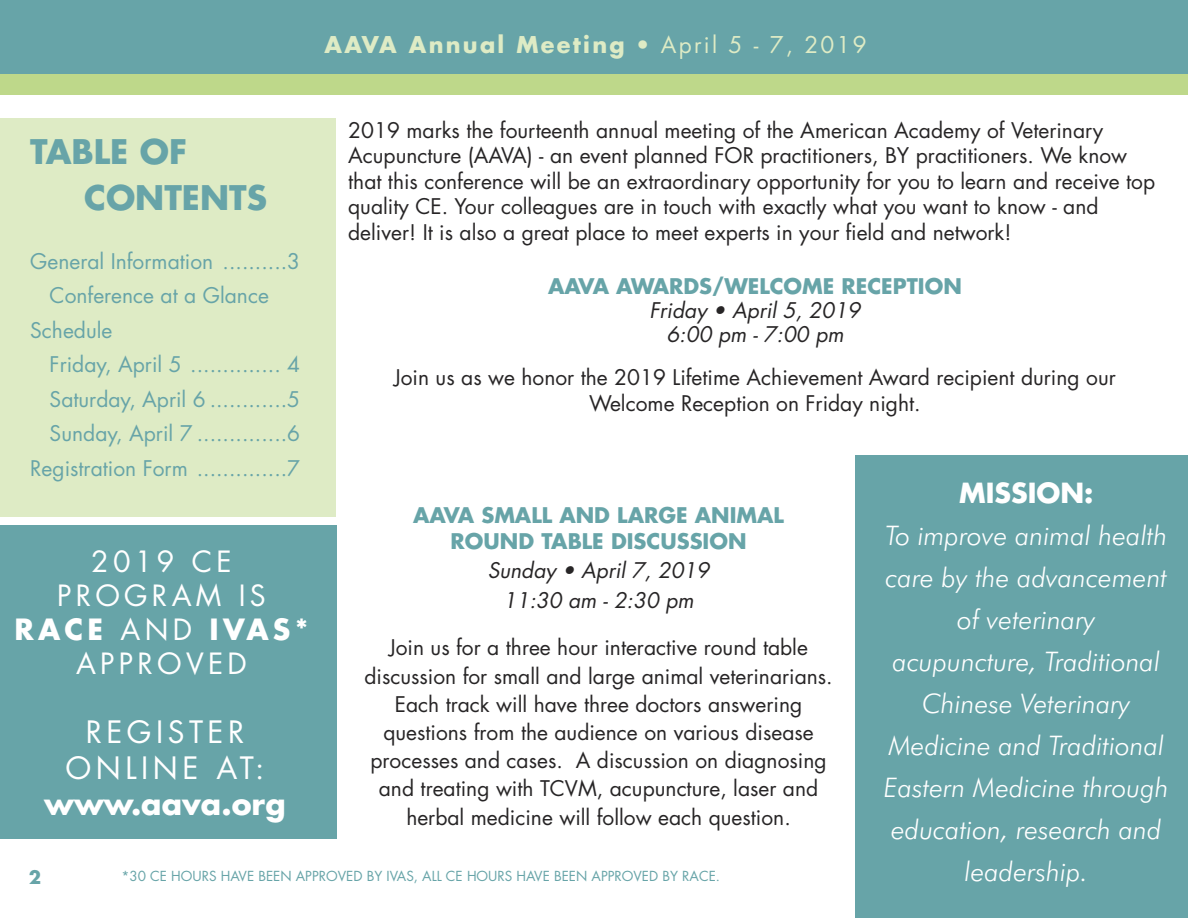
<style>
.page{position:relative;width:1188px;height:918px;background:#fff}
.page>*{position:absolute;margin:0;border:0;box-sizing:border-box;transform-origin:0 0}
.t1{font:700 33px/46.5px "Futura Std";color:#67a4a8}
.t2{font:30px/36px "Futura Std";letter-spacing:.15em;color:#fff;text-align:center}
.t3{font:700 30px "Futura Std";color:#fff}
.t4{font:28.5px/34.2px "Futura Std";letter-spacing:.15em;color:#fff;text-align:center}
.t5{font:italic 300 27px/42px "Futura BT";color:#fff;text-align:center}
.t6{font:700 27px "Futura Std";color:#fff}
.t7{font:700 22.5px "Futura Std";letter-spacing:.1em;color:#deebc5}
.t8{font:21px/28.2px "Futura Std";color:#272526;text-align:center}
.t9{font:21px "Futura Std";color:#67a4a8}
.t10{font:700 21px/25.2px "Futura Std";color:#67a4a8;text-align:center}
.t11{font:italic 21px/24px "Futura Std";color:#272526;text-align:center}
.t12{font:700 18px "Futura Std";color:#67a4a8}
.t13{font:13.5px "Futura Std";color:#67a4a8}
.s1{font-weight:400}
.s2{font-weight:700}
</style>
<div class="page">
<div style="left:0;top:525px;width:337px;height:314px;background:#67a4a8"></div>
<div style="left:0;top:119px;width:336px;height:398px;background:#deebc5"></div>
<div style="left:0;top:71px;width:1188px;height:23px;background:#bed88a"></div>
<div style="left:0;top:0;width:1188px;height:74px;background:#67a4a8"></div>
<div style="left:856px;top:455px;width:332px;height:463px;background:#67a4a8"></div>
<p class="t7" style="left:325px;top:34px;width:544px">AAVA Annual Meeting <span class="s1">• April 5 - 7, 2019</span></p>
<p class="t8" style="left:348px;top:119px;width:808px;line-height:25.5px;text-align:left">2019 marks the fourteenth annual meeting of the American Academy of Veterinary Acupuncture (AAVA) - an event planned FOR practitioners, BY practitioners. We know that this conference will be an extraordinary opportunity for you to learn and receive top quality CE. Your colleagues are in touch with exactly what you want to know - and deliver! It is also a great place to meet experts in your field and network!</p>
<p class="t10" style="left:548px;top:275px;width:415px">AAVA AWARDS/WELCOME RECEPTION</p>
<p class="t11" style="left:650px;top:300px;width:212px">Friday • April 5, 2019<br>6:00 pm - 7:00 pm</p>
<p class="t8" style="left:394px;top:367px;width:723px;line-height:25.5px">Join us as we honor the 2019 Lifetime Achievement Award recipient during our<br>Welcome Reception on Friday night.</p>
<h1 class="t1" style="left:84px;top:131px;width:184px;text-indent:-54px">TABLE OF<br>CONTENTS</h1>
<p class="t9" style="left:30px;top:251px;width:271px">General Information ..........3</p>
<p class="t9" style="left:50px;top:286px;width:221px">Conference at a Glance</p>
<p class="t9" style="left:30px;top:320px;width:84px">Schedule</p>
<p class="t9" style="left:50px;top:355px;width:252px">Friday, April 5 .............. 4</p>
<p class="t9" style="left:50px;top:389px;width:252px">Saturday, April 6 ............5</p>
<p class="t9" style="left:50px;top:424px;width:252px">Sunday, April 7 ..............6</p>
<p class="t9" style="left:30px;top:458px;width:271px">Registration Form ..............7</p>
<p class="t6" style="left:959px;top:481px;width:136px">MISSION:</p>
<p class="t5" style="left:884px;top:515px;width:286px">To improve animal health care by the advancement of veterinary acupuncture, Traditional<br>Chinese Veterinary<br>Medicine and Traditional<br>Eastern Medicine through education, research and leadership.</p>
<p class="t10" style="left:413px;top:505px;width:372px">AAVA SMALL AND LARGE ANIMAL<br>ROUND TABLE DISCUSSION</p>
<p class="t11" style="left:488px;top:557px;width:223px;line-height:29.7px">Sunday • April 7, 2019<br>11:30 am - 2:30 pm</p>
<p class="t8" style="left:364px;top:635px;width:470px">Join us for a three hour interactive round table discussion for small and large animal veterinarians.<br>Each track will have three doctors answering questions from the audience on various disease processes and cases. A discussion on diagnosing and treating with TCVM, acupuncture, laser and herbal medicine will follow each question.</p>
<h3 class="t4" style="left:14px;top:546px;width:296px">2019 CE<br>PROGRAM IS<br><span class="s2">RACE</span> AND <span class="s2">IVAS*<br></span>APPROVED</h3>
<h2 class="t2" style="left:66px;top:716px;width:200px">REGISTER<br>ONLINE AT:</h2>
<h2 class="t3" style="left:44px;top:790px;width:243px">www.aava.org</h2>
<p class="t13" style="left:122px;top:869px;width:600px">*30 CE HOURS HAVE BEEN APPROVED BY IVAS, ALL CE HOURS HAVE BEEN APPROVED BY RACE.</p>
<p class="t12" style="left:29px;top:869px;width:14px">2</p>
</div>
